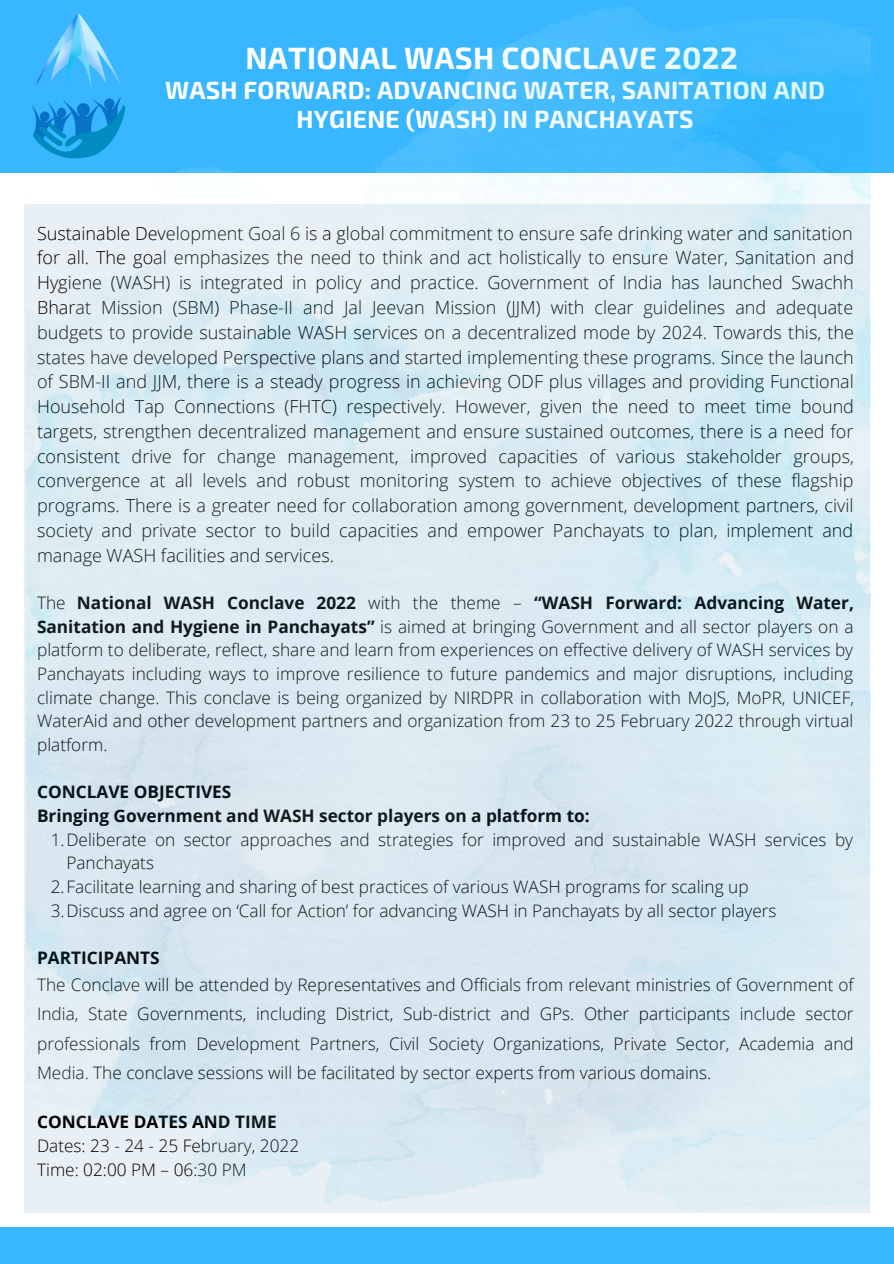
<style>
.page{position:relative;width:894px;height:1264px;background:#fff}
.page>*{position:absolute;margin:0;border:0;box-sizing:border-box;transform-origin:0 0}
.t1{font:700 30.75px "Exo 2";letter-spacing:.01em;color:#fff}
.t2{font:700 24.75px/29.2px "Exo 2";letter-spacing:.01em;color:#fff;text-align:center}
.t3{font:300 18px/24.8px "Open Sans";color:#000;text-align:justify}
.t4{font:300 17.25px/23.7px "Open Sans";color:#000;text-align:justify}
.t5{font:700 17.25px "Open Sans";color:#000}
.s1{font-weight:700}
</style>
<div class="page">
<div style="left:0;top:0;width:893px;height:172px;background:#38b6ff"></div>
<div style="left:0;top:1226px;width:893px;height:37px;background:#38b6ff"></div>
<img style="left:26px;top:6px;width:843px;height:1206px">
<p class="t1" style="left:245px;top:38px;width:494px">NATIONAL WASH CONCLAVE 2022</p>
<p class="t2" style="left:165px;top:74px;width:661px">WASH FORWARD: ADVANCING WATER, SANITATION AND<br>HYGIENE (WASH) IN PANCHAYATS</p>
<p class="t3" style="left:37px;top:220px;width:818px">Sustainable Development Goal 6 is a global commitment to ensure safe drinking water and sanitation for all. The goal emphasizes the need to think and act holistically to ensure Water, Sanitation and Hygiene (WASH) is integrated in policy and practice. Government of India has launched Swachh Bharat Mission (SBM) Phase-II and Jal Jeevan Mission (JJM) with clear guidelines and adequate budgets to provide sustainable WASH services on a decentralized mode by 2024. Towards this, the states have developed Perspective plans and started implementing these programs. Since the launch of SBM-II and JJM, there is a steady progress in achieving ODF plus villages and providing Functional Household Tap Connections (FHTC) respectively. However, given the need to meet time bound targets, strengthen decentralized management and ensure sustained outcomes, there is a need for consistent drive for change management, improved capacities of various stakeholder groups, convergence at all levels and robust monitoring system to achieve objectives of these flagship programs. There is a greater need for collaboration among government, development partners, civil society and private sector to build capacities and empower Panchayats to plan, implement and manage WASH facilities and services.</p>
<p class="t4" style="left:37px;top:590px;width:818px">The <span class="s1">National WASH Conclave 2022</span> with the theme – <span class="s1">“WASH Forward: Advancing Water, Sanitation and Hygiene in Panchayats”</span> is aimed at bringing Government and all sector players on a platform to deliberate, reflect, share and learn from experiences on effective delivery of WASH services by Panchayats including ways to improve resilience to future pandemics and major disruptions, including climate change. This conclave is being organized by NIRDPR in collaboration with MoJS, MoPR, UNICEF, WaterAid and other development partners and organization from 23 to 25 February 2022 through virtual platform.</p>
<p class="t5" style="left:37px;top:780px;width:196px">CONCLAVE OBJECTIVES</p>
<p class="t5" style="left:37px;top:803px;width:554px">Bringing Government and WASH sector players on a platform to:</p>
<p class="t4" style="left:66px;top:827px;width:788px;text-indent:-16px">1.Deliberate on sector approaches and strategies for improved and sustainable WASH services by<br>Panchayats</p>
<p class="t4" style="left:51px;top:874px;width:699px">2.Facilitate learning and sharing of best practices of various WASH programs for scaling up</p>
<p class="t4" style="left:51px;top:898px;width:727px">3.Discuss and agree on ‘Call for Action’ for advancing WASH in Panchayats by all sector players</p>
<p class="t5" style="left:37px;top:945px;width:124px">PARTICIPANTS</p>
<p class="t4" style="left:37px;top:969px;width:818px;line-height:29.2px">The Conclave will be attended by Representatives and Officials from relevant ministries of Government of India, State Governments, including District, Sub-district and GPs. Other participants include sector professionals from Development Partners, Civil Society Organizations, Private Sector, Academia and Media. The conclave sessions will be facilitated by sector experts from various domains.</p>
<p class="t5" style="left:37px;top:1109px;width:241px">CONCLAVE DATES AND TIME</p>
<p class="t4" style="left:37px;top:1133px;width:263px">Dates: 23 - 24 - 25 February, 2022</p>
<p class="t4" style="left:37px;top:1157px;width:211px">Time: 02:00 PM – 06:30 PM</p>
</div>
